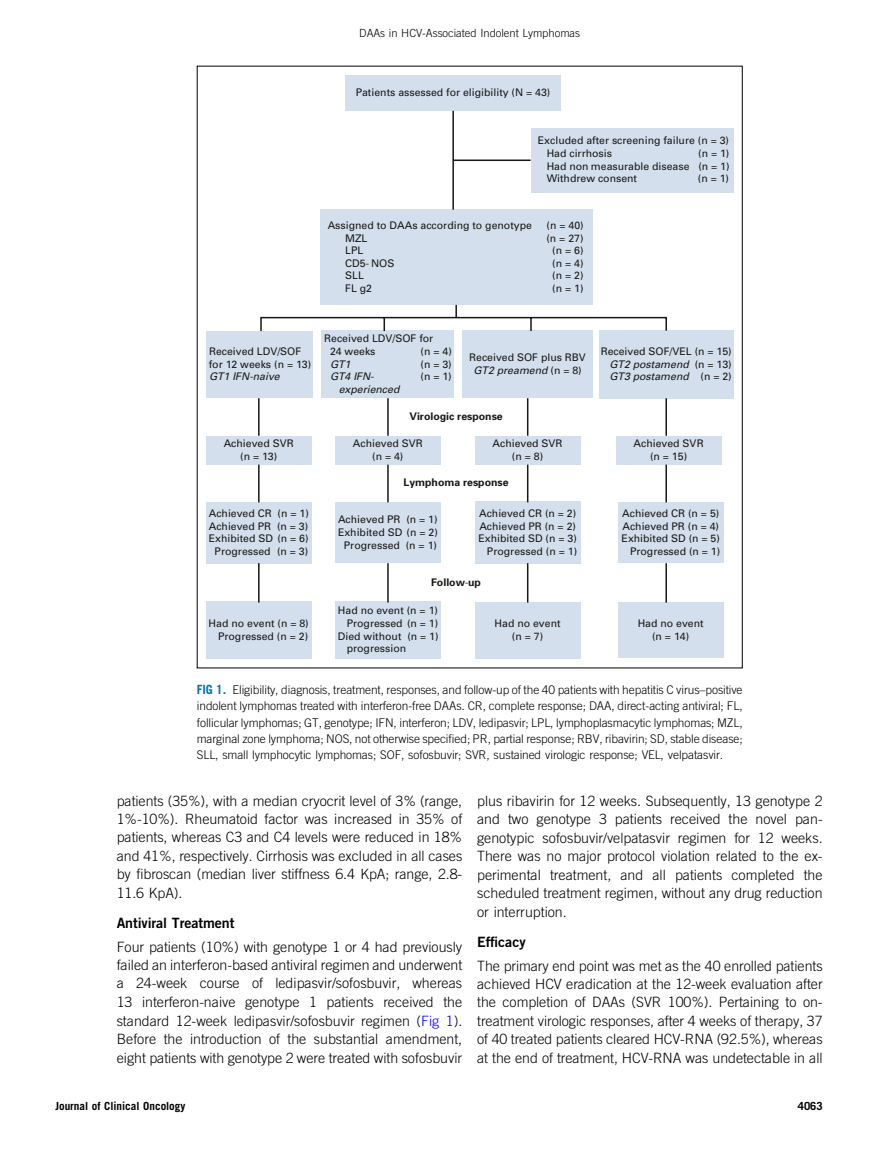
<style>
.page{position:relative;width:878px;height:1175px;background:#fff}
.page>*{position:absolute;margin:0;border:0;box-sizing:border-box;transform-origin:0 0}
.t1{font:14.25px/18.5px "Adv O Td 710 a 12 c";color:#000;text-align:justify}
.t2{font:14.25px "Adv OT8 a 0 d 451 b.B";color:#000}
.t3{font:12px/16.5px "Adv O Td 710 a 12 c";color:#000;text-align:justify}
.t4{font:11.25px "Adv O Td 710 a 12 c";color:#000}
.t5{font:11.25px "Adv O Tb 03 e 4648.B";color:#000}
.t6{font:10.5px/12.6px "Univers";color:#181815;text-align:center}
.t7{font:700 10.5px "Univers";color:#181815}
.t8{font:italic 10.5px "Univers";color:#181815}
.s1{font-family:"Myriad Pro"}
.s2{font-style:italic}
.s3{font-family:"Myriad Pro";font-weight:400}
.s4{font-family:"Adv O Tb 03 e 4648.B";font-size:12.75px;color:#0075a8}
.s5{font-style:inherit}
.s6{font-family:"Adv O Td 710 a 12 c+fb"}
.s7{color:#00f}
.s8{font-family:"Adv OT8 a 0 d 451 b.B+fb"}
</style>
<div class="page">
<div style="left:345px;top:75px;width:215px;height:36px;background:#d4dfed"></div>
<div style="left:530px;top:128px;width:203px;height:64px;background:#d4dfed"></div>
<div style="left:206px;top:331px;width:106px;height:67px;background:#d4dfed"></div>
<div style="left:599px;top:330px;width:134px;height:68px;background:#d4dfed"></div>
<div style="left:206px;top:436px;width:105px;height:28px;background:#d4dfed"></div>
<div style="left:616px;top:436px;width:105px;height:28px;background:#d4dfed"></div>
<div style="left:206px;top:601px;width:105px;height:58px;background:#d4dfed"></div>
<div style="left:335px;top:601px;width:105px;height:57px;background:#d4dfed"></div>
<div style="left:475px;top:602px;width:105px;height:56px;background:#d4dfed"></div>
<div style="left:618px;top:602px;width:105px;height:55px;background:#d4dfed"></div>
<div style="left:206px;top:502px;width:105px;height:61px;background:#d4dfed"></div>
<div style="left:618px;top:503px;width:105px;height:60px;background:#d4dfed"></div>
<svg style="left:257px;top:109px;width:410px;height:495px"></svg>
<p class="t4" style="left:359px;top:29px;width:222px">DAAs in HCV-Associated Indolent Lymphomas</p>
<p class="t6" style="left:356px;top:87px;width:196px">Patients assessed for eligibility (N = 43)</p>
<p class="t6" style="left:546px;top:135px;width:184px;text-align:left;text-indent:-9px">Excluded after screening failure (n = 3)<br>Had cirrhosis</p>
<p class="t6" style="left:546px;top:148px;width:184px;text-align:justify;text-indent:151px">(n = 1)<br>Had non measurable disease (n = 1)<br>Withdrew consent</p>
<p class="t6" style="left:697px;top:173px;width:33px">(n = 1)</p>
<p class="t6" style="left:328px;top:220px;width:206px">Assigned to DAAs according to genotype</p>
<p class="t6" style="left:546px;top:220px;width:39px">(n = 40)</p>
<p class="t6" style="left:345px;top:232px;width:24px">MZL</p>
<p class="t6" style="left:546px;top:232px;width:39px">(n = 27)</p>
<p class="t6" style="left:345px;top:245px;width:20px">LPL</p>
<p class="t6" style="left:552px;top:245px;width:33px">(n = 6)</p>
<p class="t6" style="left:345px;top:258px;width:51px">CD5<span class="s1">‐</span> NOS</p>
<p class="t6" style="left:552px;top:258px;width:33px">(n = 4)</p>
<p class="t6" style="left:345px;top:270px;width:20px">SLL</p>
<p class="t6" style="left:552px;top:270px;width:33px">(n = 2)</p>
<p class="t6" style="left:345px;top:283px;width:28px">FL g2</p>
<p class="t6" style="left:552px;top:283px;width:33px">(n = 1)</p>
<p class="t6" style="left:209px;top:346px;width:104px;text-align:left">Received LDV/SOF for 12 weeks (n = 13)</p>
<p class="t8" style="left:209px;top:372px;width:72px">GT1 IFN-naive</p>
<p class="t6" style="left:330px;top:333px;width:105px;text-align:left;text-indent:-6px">Received LDV/SOF for<br>24 weeks</p>
<p class="t6" style="left:420px;top:346px;width:33px">(n = 4)</p>
<p class="t8" style="left:330px;top:360px;width:22px">GT1</p>
<p class="t6" style="left:420px;top:358px;width:33px">(n = 3)</p>
<p class="t8" style="left:330px;top:373px;width:45px">GT4 IFN-</p>
<p class="t6" style="left:420px;top:371px;width:33px">(n = 1)</p>
<p class="t8" style="left:339px;top:385px;width:62px">experienced</p>
<p class="t6" style="left:469px;top:352px;width:118px">Received SOF plus RBV<br><span class="s2">GT2 preamend</span> (n = 8)</p>
<p class="t6" style="left:609px;top:346px;width:124px;text-align:justify;text-indent:-9px">Received SOF/VEL (n = 15)<br><span class="s2">GT2 postamend</span> (n = 13)<br><span class="s2">GT3 postamend</span> (n = 2)</p>
<p class="t7" style="left:409px;top:412px;width:95px">Virologic response</p>
<p class="t6" style="left:224px;top:438px;width:72px">Achieved SVR (n = 13)</p>
<p class="t6" style="left:353px;top:438px;width:72px">Achieved SVR (n = 4)</p>
<p class="t6" style="left:492px;top:438px;width:72px">Achieved SVR (n = 8)</p>
<p class="t6" style="left:633px;top:438px;width:72px">Achieved SVR (n = 15)</p>
<p class="t7" style="left:403px;top:479px;width:107px">Lymphoma response</p>
<p class="t6" style="left:209px;top:508px;width:102px">Achieved CR (n = 1)<br>Achieved PR (n = 3)<br>Exhibited SD (n = 6)<br>Progressed (n = 3)</p>
<p class="t6" style="left:338px;top:514px;width:101px">Achieved PR (n = 1)<br>Exhibited SD (n = 2)<br>Progressed (n = 1)</p>
<p class="t6" style="left:478px;top:508px;width:100px;text-align:right">Achieved CR (n = 2)<br>Achieved PR (n = 2)<br>Exhibited SD (n = 3)<br>Progressed (n = 1)</p>
<p class="t6" style="left:621px;top:508px;width:100px;text-align:right">Achieved CR (n = 5)<br>Achieved PR (n = 4)<br>Exhibited SD (n = 5)<br>Progressed (n = 1)</p>
<p class="t6" style="left:209px;top:618px;width:102px;text-align:right">Had no event (n = 8)<br>Progressed (n = 2)</p>
<p class="t7" style="left:431px;top:578px;width:51px">Follow<span class="s3">‐</span>up</p>
<p class="t6" style="left:338px;top:605px;width:102px">Had no event (n = 1)</p>
<p class="t6" style="left:346px;top:618px;width:93px">Progressed (n = 1)</p>
<p class="t6" style="left:338px;top:630px;width:102px">Died without (n = 1)</p>
<p class="t6" style="left:346px;top:643px;width:61px">progression</p>
<p class="t6" style="left:494px;top:618px;width:67px">Had no event (n = 7)</p>
<p class="t6" style="left:637px;top:618px;width:67px">Had no event (n = 14)</p>
<p class="t3" style="left:197px;top:682px;width:547px"><span class="s4">FIG 1.</span> Eligibility, diagnosis, treatment, responses, and follow-up of the 40 patients with hepatitis C virus<span class="s5">–</span>positive indolent lymphomas treated with interferon-free DAAs. CR, complete response; DAA, direct-acting antiviral; FL, follicular lymphomas; GT, genotype; IFN, interferon; LDV, ledipasvir; LPL, lymphoplasmacytic lymphomas; MZL, marginal zone lymphoma; NOS, not otherwise speci<span class="s6">fi</span>ed; PR, partial response; RBV, ribavirin; SD, stable disease; SLL, small lymphocytic lymphomas; SOF, sofosbuvir; SVR, sustained virologic response; VEL, velpatasvir.</p>
<p class="t1" style="left:117px;top:792px;width:347px">patients (35%), with a median cryocrit level of 3% (range, 1%-10%). Rheumatoid factor was increased in 35% of patients, whereas C3 and C4 levels were reduced in 18% and 41%, respectively. Cirrhosis was excluded in all cases by <span class="s6">fi</span>broscan (median liver stiffness 6.4 KpA; range, 2.8- 11.6 KpA).</p>
<p class="t2" style="left:117px;top:917px;width:119px">Antiviral Treatment</p>
<p class="t1" style="left:117px;top:938px;width:347px">Four patients (10%) with genotype 1 or 4 had previously failed an interferon-based antiviral regimen and underwent a 24-week course of ledipasvir/sofosbuvir, whereas 13 interferon-naive genotype 1 patients received the standard 12-week ledipasvir/sofosbuvir regimen (<span class="s7">Fig 1</span>).<br>Before the introduction of the substantial amendment, eight patients with genotype 2 were treated with sofosbuvir</p>
<p class="t1" style="left:477px;top:792px;width:347px">plus ribavirin for 12 weeks. Subsequently, 13 genotype 2 and two genotype 3 patients received the novel pan&shy;genotypic sofosbuvir/velpatasvir regimen for 12 weeks.<br>There was no major protocol violation related to the ex&shy;perimental treatment, and all patients completed the scheduled treatment regimen, without any drug reduction or interruption.</p>
<p class="t2" style="left:477px;top:936px;width:50px">Ef<span class="s8">fi</span>cacy</p>
<p class="t1" style="left:477px;top:957px;width:347px">The primary end point was met as the 40 enrolled patients achieved HCV eradication at the 12-week evaluation after the completion of DAAs (SVR 100%). Pertaining to on&shy;treatment virologic responses, after 4 weeks of therapy, 37 of 40 treated patients cleared HCV-RNA (92.5%), whereas at the end of treatment, HCV-RNA was undetectable in all</p>
<p class="t5" style="left:55px;top:1101px;width:131px">Journal of Clinical Oncology</p>
<p class="t5" style="left:797px;top:1101px;width:26px">4063</p>
</div>
